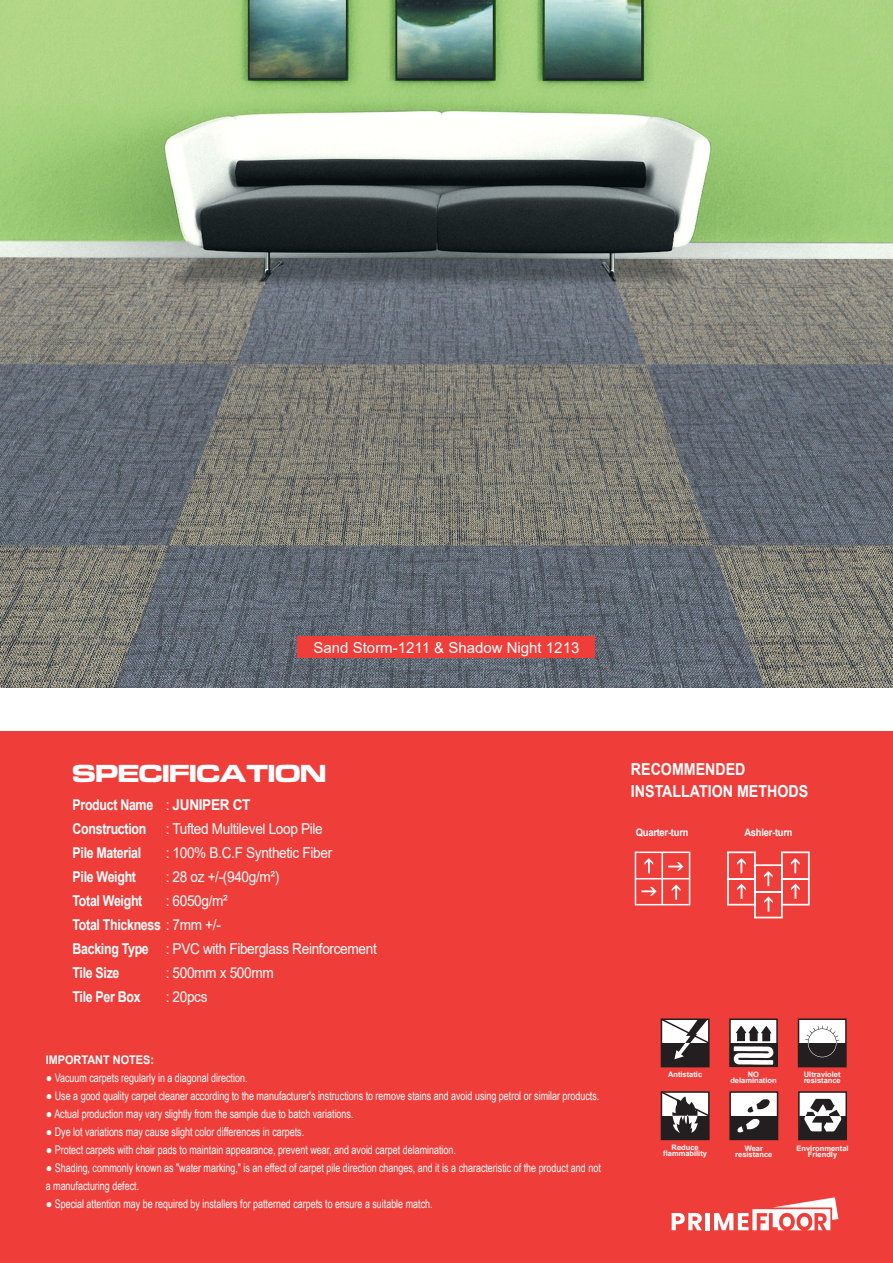
<style>
.page{position:relative;width:893px;height:1263px;background:#fff}
.page>*{position:absolute;margin:0;border:0;box-sizing:border-box;transform-origin:0 0}
.t1{font:25.65px "SBF E028";color:#fff}
.t2{font:700 16.5px/22.5px "Arial";color:#fff;scale:.86 1}
.t3{font:15px/24px "Arial";letter-spacing:-.025em;color:#fff;scale:.91 1}
.t4{font:700 15px/24px "Arial";letter-spacing:-.025em;color:#fff;scale:.83 1}
.t5{font:15px "Arial";color:#fff}
.t6{font:12px/18px "Arial Narrow";color:#fff;scale:.91 1}
.t7{font:700 12px "Arial";color:#fff;scale:.91 1}
.t8{font:700 10.35px "Arial";letter-spacing:-.025em;color:#fff;scale:.91 1}
.t9{font:700 7.5px/6.3px "Arial";color:#fff;text-align:center}
.s1{font-weight:700}
.s2{font-weight:400}
</style>
<div class="page">
<div style="left:0;top:731px;width:893px;height:532px;background:#ef3e3a"></div>
<div style="left:729px;top:1018px;width:49px;height:49px;background:#fff;border:2px solid #231f20"></div>
<div style="left:730px;top:1043px;width:47px;height:23px;background:#231f20"></div>
<svg style="left:734px;top:1026px;width:39px;height:39px"></svg>
<div style="left:798px;top:1018px;width:49px;height:49px;background:#fff;border:2px solid #231f20"></div>
<div style="left:798px;top:1043px;width:48px;height:24px;background:#231f20"></div>
<svg style="left:805px;top:1025px;width:34px;height:32px"></svg>
<div style="left:661px;top:1043px;width:48px;height:24px;background:#231f20"></div>
<svg style="left:660px;top:1018px;width:50px;height:41px"></svg>
<svg style="left:661px;top:1133px;width:49px;height:7px"></svg>
<div style="left:661px;top:1116px;width:48px;height:23px;background:#231f20"></div>
<svg style="left:660px;top:1091px;width:50px;height:42px"></svg>
<div style="left:729px;top:1091px;width:49px;height:49px;background:#fff;border:2px solid #231f20"></div>
<div style="left:730px;top:1116px;width:47px;height:23px;background:#231f20"></div>
<svg style="left:737px;top:1119px;width:22px;height:13px"></svg>
<svg style="left:747px;top:1099px;width:23px;height:13px"></svg>
<div style="left:798px;top:1091px;width:49px;height:49px;background:#fff;border:2px solid #231f20"></div>
<svg style="left:799px;top:1099px;width:47px;height:40px"></svg>
<svg style="left:672px;top:1213px;width:30px;height:17px"></svg>
<div style="left:705px;top:1213px;width:5px;height:17px;background:#fff"></div>
<svg style="left:714px;top:1197px;width:124px;height:33px"></svg>
<img style="left:0;top:0;width:893px;height:687px">
<div style="left:635px;top:851px;width:55px;height:54px;border:2px solid #fff"></div>
<hr style="left:636px;top:878px;width:54px;height:1px;background:#fff">
<hr style="left:662px;top:852px;width:1px;height:52px;background:#fff">
<svg style="left:644px;top:858px;width:9px;height:15px"></svg>
<svg style="left:672px;top:884px;width:8px;height:16px"></svg>
<svg style="left:668px;top:862px;width:15px;height:9px"></svg>
<svg style="left:641px;top:887px;width:16px;height:8px"></svg>
<svg style="left:727px;top:851px;width:83px;height:67px"></svg>
<div style="left:298px;top:637px;width:297px;height:21px;background:#ef3e3a"></div>
<p class="t5" style="left:314px;top:637px;width:267px">Sand Storm-1211 &amp; Shadow Night 1213</p>
<h1 class="t1" style="left:73px;top:759px;width:255px">SPECIFICATION</h1>
<p class="t3" style="left:166px;top:793px;width:185px">: <span class="s1">JUNIPER CT<br></span>: Tufted Multilevel Loop Pile<br>: 100% B.C.F Synthetic Fiber : 28 oz +/-(940g/m²)<br>: 6050g/m²</p>
<p class="t3" style="left:166px;top:937px;width:233px">: PVC with Fiberglass Reinforcement : 500mm x 500mm<br>: 20pcs</p>
<p class="t4" style="left:73px;top:793px;width:180px">Product Name<br>Construction<br>Pile Material<br>Pile Weight<br>Total Weight<br>Total Thickness <span class="s2">: 7mm +/-<br></span>Backing Type<br>Tile Size<br>Tile Per Box</p>
<p class="t7" style="left:46px;top:1052px;width:120px">IMPORTANT NOTES:</p>
<p class="t6" style="left:46px;top:1069px;width:223px">● Vacuum carpets regularly in a diagonal direction.</p>
<p class="t6" style="left:46px;top:1087px;width:610px">● Use a good quality carpet cleaner according to the manufacturer's instructions to remove stains and avoid using petrol or similar products.</p>
<p class="t6" style="left:46px;top:1105px;width:340px">● Actual production may vary slightly from the sample due to batch variations.</p>
<p class="t6" style="left:46px;top:1123px;width:285px">● Dye lot variations may cause slight color differences in carpets.</p>
<p class="t6" style="left:46px;top:1141px;width:452px">● Protect carpets with chair pads to maintain appearance, prevent wear, and avoid carpet delamination.</p>
<p class="t6" style="left:46px;top:1159px;width:611px">● Shading, commonly known as "water marking," is an effect of carpet pile direction changes, and it is a characteristic of the product and not a manufacturing defect.</p>
<p class="t6" style="left:46px;top:1195px;width:427px">● Special attention may be required by installers for patterned carpets to ensure a suitable match.</p>
<h2 class="t2" style="left:631px;top:758px;width:208px">RECOMMENDED<br>INSTALLATION METHODS</h2>
<p class="t8" style="left:636px;top:825px;width:59px">Quarter-turn</p>
<p class="t8" style="left:744px;top:825px;width:55px">Ashler-turn</p>
<p class="t9" style="left:668px;top:1071px;width:36px">Antistatic</p>
<p class="t9" style="left:730px;top:1071px;width:48px">NO delamination</p>
<p class="t9" style="left:804px;top:1071px;width:39px;text-align:left">Ultraviolet resistance</p>
<p class="t9" style="left:663px;top:1144px;width:45px">Reduce flammability</p>
<p class="t9" style="left:735px;top:1145px;width:39px">Wear resistance</p>
<p class="t9" style="left:796px;top:1145px;width:54px">Environmental<br>Friendly</p>
</div>
